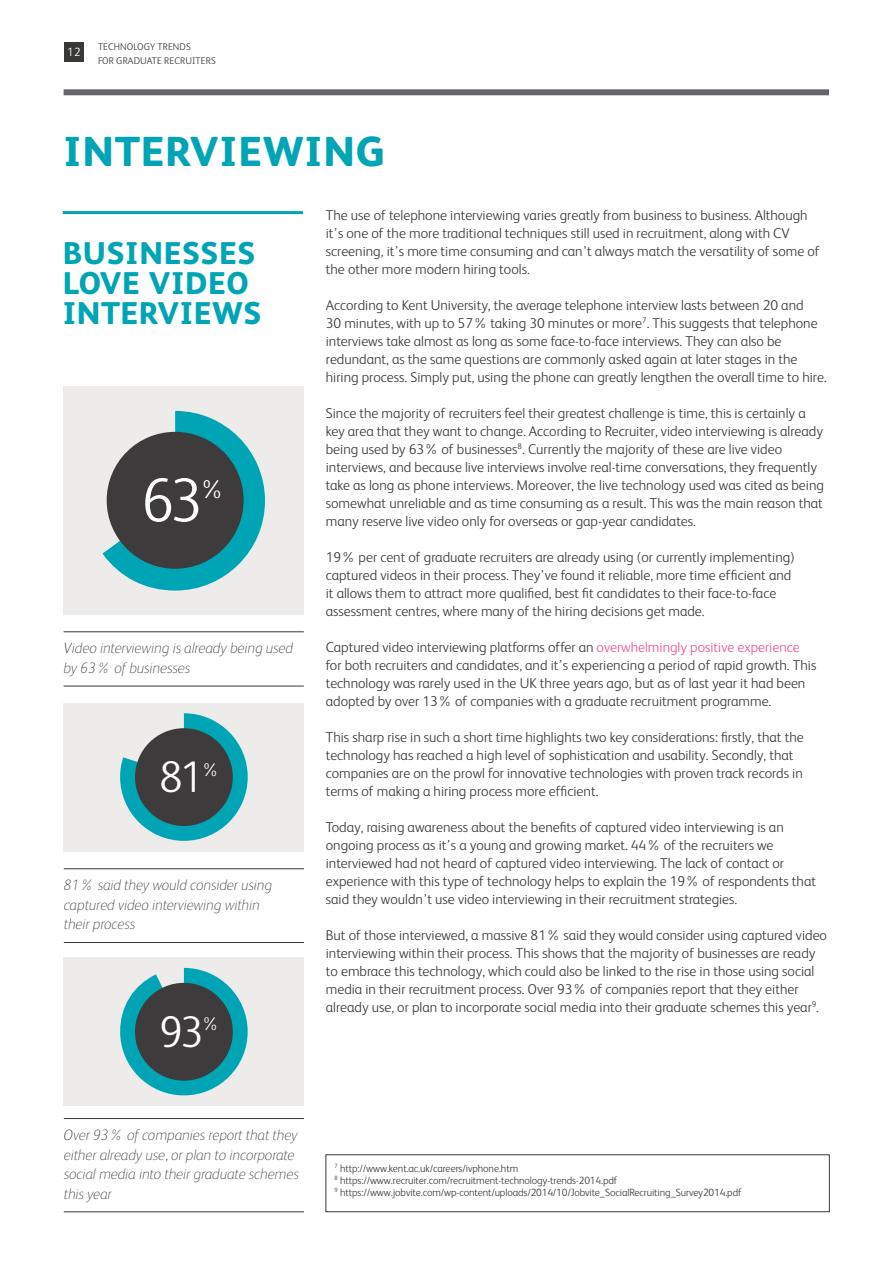
<style>
.page{position:relative;width:893px;height:1263px;background:#fff}
.page>*{position:absolute;margin:0;border:0;box-sizing:border-box;transform-origin:0 0}
.t1{font:300 62.25px "FS Albert";color:#fff}
.t2{font:300 44.4px "FS Albert";color:#fff}
.t3{font:800 42px "FS Albert";letter-spacing:.02em;color:#00a5b5}
.t4{font:800 31.5px/30px "FS Albert";letter-spacing:.02em;color:#00a5b5}
.t5{font:300 25.65px "FS Albert";color:#fff}
.t6{font:300 18.3px "FS Albert";color:#fff}
.t7{font:italic 100 15px/19.5px "FS Albert";letter-spacing:-.005em;color:#383935}
.t8{font:300 14.25px/18px "FS Albert";color:#383935}
.t9{font:300 12px "FS Albert";color:#fff}
.t10{font:300 10.5px/12px "FS Albert";letter-spacing:-.01em;color:#383a35}
.t11{font:300 9.75px/13.5px "FS Albert";letter-spacing:.01em;color:#383935}
.s1{color:#f65096}
</style>
<div class="page">
<div style="left:64px;top:43px;width:20px;height:19px;background:#383935"></div>
<div style="left:64px;top:89px;width:765px;height:6px;background:#64666a"></div>
<div style="left:64px;top:387px;width:240px;height:228px;background:#eeeceb"></div>
<svg style="left:102px;top:411px;width:163px;height:180px"></svg>
<div style="left:107px;top:432px;width:137px;height:137px;background:#3d3b3b;border-radius:50%"></div>
<hr style="left:64px;top:631px;width:240px;height:1px;background:#383935">
<hr style="left:64px;top:686px;width:240px;height:1px;background:#383935">
<hr style="left:63px;top:211px;width:240px;height:3px;background:#00a5b5">
<div style="left:64px;top:703px;width:240px;height:148px;background:#eeeceb"></div>
<svg style="left:120px;top:713px;width:128px;height:128px"></svg>
<div style="left:135px;top:728px;width:98px;height:98px;background:#3d3b3b;border-radius:50%"></div>
<div style="left:64px;top:957px;width:240px;height:149px;background:#eeeceb"></div>
<svg style="left:120px;top:968px;width:128px;height:127px"></svg>
<div style="left:135px;top:983px;width:98px;height:98px;background:#3d3b3b;border-radius:50%"></div>
<hr style="left:64px;top:868px;width:240px;height:1px;background:#383935">
<hr style="left:64px;top:942px;width:240px;height:1px;background:#383935">
<hr style="left:64px;top:1118px;width:240px;height:1px;background:#383935">
<hr style="left:64px;top:1211px;width:240px;height:1px;background:#383935">
<div style="left:326px;top:1154px;width:503px;height:58px;border:1px solid #383a35"></div>
<p class="t9" style="left:67px;top:44px;width:15px">12</p>
<p class="t11" style="left:98px;top:39px;width:119px">TECHNOLOGY TRENDS<br>FOR GRADUATE RECRUITERS</p>
<h3 class="t3" style="left:64px;top:121px;width:323px">INTERVIEWING</h3>
<h3 class="t4" style="left:63px;top:237px;width:200px">BUSINESSES<br>LOVE VIDEO<br>INTERVIEWS</h3>
<h1 class="t1" style="left:141px;top:459px;width:64px">63</h1>
<h3 class="t5" style="left:199px;top:473px;width:27px">%</h3>
<p class="t7" style="left:64px;top:638px;width:231px">Video interviewing is already being used by 63% of businesses</p>
<h2 class="t2" style="left:159px;top:748px;width:46px">81</h2>
<p class="t6" style="left:201px;top:757px;width:20px">%</p>
<p class="t7" style="left:64px;top:875px;width:210px">81% said they would consider using captured video interviewing within their process</p>
<h2 class="t2" style="left:159px;top:1002px;width:46px">93</h2>
<p class="t6" style="left:201px;top:1012px;width:20px">%</p>
<p class="t8" style="left:326px;top:205px;width:495px">The use of telephone interviewing varies greatly from business to business. Although it’s one of the more traditional techniques still used in recruitment, along with CV screening, it’s more time consuming and can’t always match the versatility of some of the other more modern hiring tools.</p>
<p class="t8" style="left:326px;top:295px;width:502px">According to Kent University, the average telephone interview lasts between 20 and<br>30 minutes, with up to 57% taking 30 minutes or more<sup>7</sup>. This suggests that telephone interviews take almost as long as some face-to-face interviews. They can also be redundant, as the same questions are commonly asked again at later stages in the hiring process. Simply put, using the phone can greatly lengthen the overall time to hire.</p>
<p class="t8" style="left:326px;top:403px;width:500px">Since the majority of recruiters feel their greatest challenge is time, this is certainly a key area that they want to change. According to Recruiter, video interviewing is already being used by 63% of businesses<sup>8</sup>. Currently the majority of these are live video interviews, and because live interviews involve real-time conversations, they frequently take as long as phone interviews. Moreover, the live technology used was cited as being somewhat unreliable and as time consuming as a result. This was the main reason that many reserve live video only for overseas or gap-year candidates.</p>
<p class="t8" style="left:326px;top:547px;width:470px">19% per cent of graduate recruiters are already using (or currently implementing) captured videos in their process. They’ve found it reliable, more time efficient and it allows them to attract more qualified, best fit candidates to their face-to-face assessment centres, where many of the hiring decisions get made.</p>
<p class="t8" style="left:326px;top:637px;width:492px">Captured video interviewing platforms offer an <span class="s1">overwhelmingly positive experience </span>for both recruiters and candidates, and it’s experiencing a period of rapid growth. This technology was rarely used in the UK three years ago, but as of last year it had been adopted by over 13% of companies with a graduate recruitment programme.</p>
<p class="t8" style="left:326px;top:727px;width:479px">This sharp rise in such a short time highlights two key considerations: firstly, that the technology has reached a high level of sophistication and usability. Secondly, that companies are on the prowl for innovative technologies with proven track records in terms of making a hiring process more efficient.</p>
<p class="t8" style="left:326px;top:817px;width:492px">Today, raising awareness about the benefits of captured video interviewing is an ongoing process as it’s a young and growing market. 44% of the recruiters we interviewed had not heard of captured video interviewing. The lack of contact or experience with this type of technology helps to explain the 19% of respondents that said they wouldn’t use video interviewing in their recruitment strategies.</p>
<p class="t8" style="left:326px;top:925px;width:503px">But of those interviewed, a massive 81% said they would consider using captured video interviewing within their process. This shows that the majority of businesses are ready to embrace this technology, which could also be linked to the rise in those using social media in their recruitment process. Over 93% of companies report that they either already use, or plan to incorporate social media into their graduate schemes this year<sup>9</sup>.</p>
<p class="t7" style="left:64px;top:1124px;width:237px">Over 93% of companies report that they either already use, or plan to incorporate social media into their graduate schemes this year</p>
<p class="t10" style="left:335px;top:1161px;width:409px"><sup>7</sup> http://www.kent.ac.uk/careers/ivphone.htm<br><sup>8</sup> https://www.recruiter.com/recruitment-technology-trends-2014.pdf<br><sup>9</sup> https://www.jobvite.com/wp-content/uploads/2014/10/Jobvite_SocialRecruiting_Survey2014.pdf</p>
</div>
